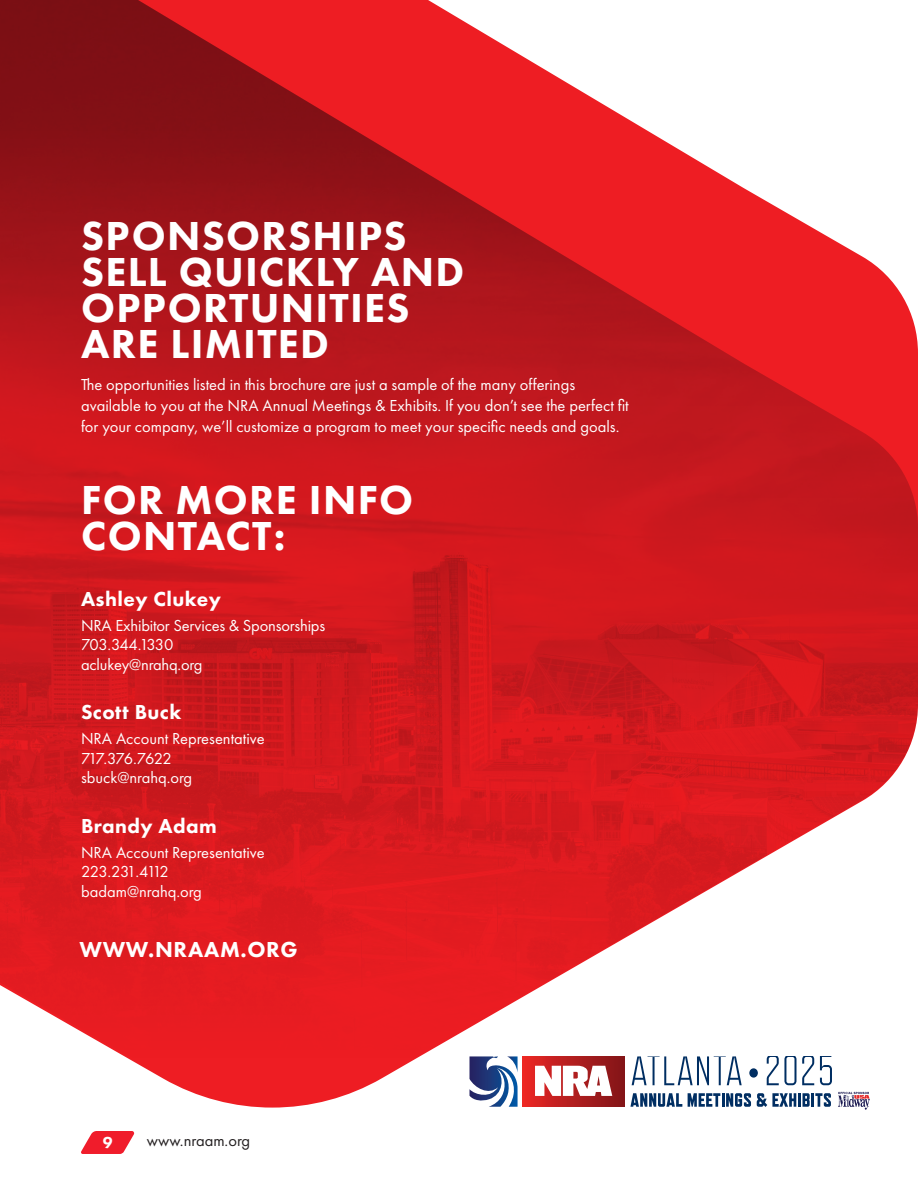
<style>
.page{position:relative;width:918px;height:1188px;background:#fff}
.page>*{position:absolute;margin:0;border:0;box-sizing:border-box;transform-origin:0 0}
.t1{font:800 42px/36px "Futura PT";letter-spacing:.03em;color:#fff}
.t2{font:800 22.5px "Futura PT";letter-spacing:.03em;color:#fff}
.t3{font:800 21px "Futura PT";letter-spacing:.02em;color:#fff}
.t4{font:16.5px/21px "Futura PT";color:#fff}
.t5{font:16.5px "Futura PT";color:#231f20}
.t6{font:16.5px "Futura PT";letter-spacing:-.075em;color:#fff}
.t7{font:16.5px "Futura PT";letter-spacing:-.06em;color:#fff}
.t8{font:800 16.5px "Futura PT";color:#fff}
</style>
<div class="page">
<svg style="left:81px;top:1131px;width:54px;height:23px"></svg>
<img style="left:0;top:0;width:918px;height:1106px">
<div style="left:523px;top:1056px;width:101px;height:51px;background:linear-gradient(to right,#e92724,#7f1518)"></div>
<svg style="left:535px;top:1066px;width:77px;height:30px"></svg>
<svg style="left:470px;top:1056px;width:48px;height:51px"></svg>
<svg style="left:632px;top:1056px;width:110px;height:29px"></svg>
<div style="left:749px;top:1068px;width:9px;height:10px;background:#002e62;border-radius:50%"></div>
<svg style="left:767px;top:1056px;width:47px;height:29px"></svg>
<svg style="left:820px;top:1056px;width:12px;height:29px"></svg>
<svg style="left:630px;top:1093px;width:52px;height:14px"></svg>
<svg style="left:688px;top:1093px;width:63px;height:14px"></svg>
<svg style="left:757px;top:1093px;width:39px;height:14px"></svg>
<hr style="left:798px;top:1093px;width:3px;height:14px;background:#002e62">
<svg style="left:802px;top:1093px;width:29px;height:14px"></svg>
<svg style="left:838px;top:1092px;width:32px;height:18px"></svg>
<p class="t1" style="left:81px;top:218px;width:327px">SPONSORSHIPS</p>
<p class="t1" style="left:81px;top:254px;width:385px">SELL QUICKLY AND<br>OPPORTUNITIES<br>ARE LIMITED</p>
<p class="t4" style="left:81px;top:374px;width:549px">The opportunities listed in this brochure are just a sample of the many offerings available to you at the NRA Annual Meetings &amp; Exhibits. If you don’t see the perfect fit for your company, we’ll customize a program to meet your specific needs and goals.</p>
<p class="t1" style="left:81px;top:481px;width:334px">FOR MORE INFO</p>
<p class="t1" style="left:81px;top:517px;width:206px">CONTACT:</p>
<p class="t3" style="left:81px;top:586px;width:142px">Ashley Clukey</p>
<p class="t4" style="left:81px;top:615px;width:246px">NRA Exhibitor Services &amp; Sponsorships</p>
<p class="t7" style="left:81px;top:635px;width:94px">703.344.1330</p>
<p class="t4" style="left:81px;top:654px;width:123px">aclukey@nrahq.org</p>
<p class="t3" style="left:81px;top:699px;width:102px">Scott Buck</p>
<p class="t4" style="left:81px;top:728px;width:185px">NRA Account Representative</p>
<p class="t6" style="left:81px;top:749px;width:92px">717.376.7622</p>
<p class="t4" style="left:81px;top:767px;width:113px">sbuck@nrahq.org</p>
<p class="t3" style="left:81px;top:812px;width:137px">Brandy Adam</p>
<p class="t4" style="left:81px;top:842px;width:185px">NRA Account Representative</p>
<p class="t4" style="left:81px;top:861px;width:89px">223.231.4112</p>
<p class="t4" style="left:81px;top:881px;width:122px">badam@nrahq.org</p>
<p class="t2" style="left:79px;top:935px;width:220px">WWW.NRAAM.ORG</p>
<p class="t8" style="left:103px;top:1132px;width:11px">9</p>
<p class="t5" style="left:147px;top:1131px;width:105px">www.nraam.org</p>
</div>
